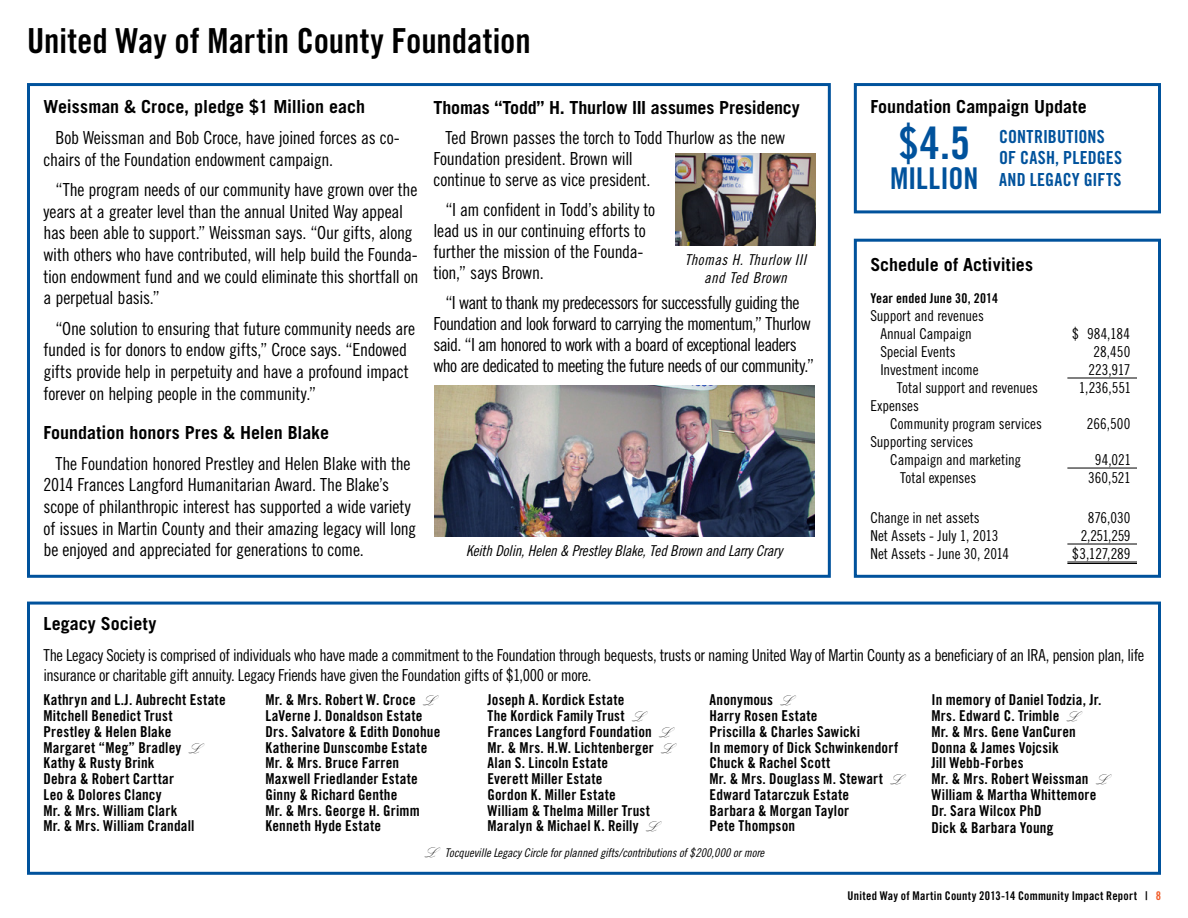
<style>
.page{position:relative;width:1188px;height:918px;background:#fff}
.page>*{position:absolute;margin:0;border:0;box-sizing:border-box;transform-origin:0 0}
.t1{font:45px "Trade Gothic Bold Cond Twenty";color:#00529c}
.t2{font:34.5px "Trade Gothic Bold Cond Twenty";color:#000}
.t3{font:30px "Trade Gothic Bold Cond Twenty";letter-spacing:-.005em;color:#00529c}
.t4{font:18px/21.6px "Trade Gothic Cond Eighteen";letter-spacing:-.015em;color:#000}
.t5{font:18px/21px "Trade Gothic Cond Eighteen";letter-spacing:-.035em;color:#000}
.t6{font:700 18px "Trade Gothic";color:#000}
.t7{font:18px/21.6px "Trade Gothic Bold Cond Twenty";letter-spacing:.01em;color:#00529c}
.t8{font:16.5px/19.8px "Trade Gothic Cond Eighteen";letter-spacing:-.03em;color:#000}
.t9{font:15px/15.8px "Trade Gothic Bold Cond Twenty";letter-spacing:.01em;color:#000}
.t10{font:15px/18px "Trade Gothic Cond Eighteen";letter-spacing:-.005em;color:#000}
.t11{font:15px "Trade Gothic Cond Eighteen Obl";letter-spacing:-.005em;color:#000}
.t12{font:15px/18px "Trade Gothic Cond Eighteen Obl";letter-spacing:.025em;color:#000;text-align:center}
.t13{font:13.5px "Trade Gothic Bold Cond Twenty";letter-spacing:.015em;color:#000}
.t14{font:12px "Trade Gothic Cond Eighteen Obl";letter-spacing:-.01em;color:#000}
.t15{font:12px "Trade Gothic Bold Cond Twenty";letter-spacing:.02em;color:#000}
.s1{font-family:"Kunstler Script";font-size:14.25px}
.s2{color:#f15d2a}
</style>
<div class="page">
<div style="left:27px;top:602px;width:1134px;height:273px;border:3px solid #00529c"></div>
<div style="left:854px;top:83px;width:307px;height:130px;border:3px solid #00529c"></div>
<div style="left:27px;top:83px;width:804px;height:495px;border:3px solid #00529c"></div>
<img style="left:434px;top:386px;width:380px;height:150px">
<img style="left:675px;top:154px;width:141px;height:92px">
<div style="left:854px;top:239px;width:307px;height:339px;border:3px solid #00529c"></div>
<hr style="left:1067px;top:378px;width:70px;height:1px;background:#000">
<hr style="left:1067px;top:468px;width:70px;height:1px;background:#000">
<hr style="left:1067px;top:562px;width:70px;height:1px;background:#000">
<hr style="left:1067px;top:563px;width:70px;height:1px;background:#000">
<hr style="left:1067px;top:544px;width:70px;height:1px;background:#000">
<h2 class="t2" style="left:27px;top:20px;width:505px">United Way of Martin County Foundation</h2>
<p class="t6" style="left:44px;top:96px;width:323px">Weissman &amp; Croce, pledge $1 Million each</p>
<p class="t4" style="left:44px;top:127px;width:358px;text-indent:12px">Bob Weissman and Bob Croce, have joined forces as co&shy;chairs of the Foundation endowment campaign.</p>
<p class="t4" style="left:44px;top:179px;width:377px;text-indent:12px">“The program needs of our community have grown over the years at a greater level than the annual United Way appeal has been able to support.” Weissman says. “Our gifts, along with others who have contributed, will help build the Founda&shy;tion endowment fund and we could eliminate this shortfall on a perpetual basis.”</p>
<p class="t4" style="left:44px;top:317px;width:373px;text-indent:12px">“One solution to ensuring that future community needs are funded is for donors to endow gifts,” Croce says. “Endowed gifts provide help in perpetuity and have a profound impact forever on helping people in the community.”</p>
<p class="t6" style="left:44px;top:422px;width:287px">Foundation honors Pres &amp; Helen Blake</p>
<p class="t4" style="left:44px;top:452px;width:374px;text-indent:12px">The Foundation honored Prestley and Helen Blake with the 2014 Frances Langford Humanitarian Award. The Blake’s scope of philanthropic interest has supported a wide variety of issues in Martin County and their amazing legacy will long be enjoyed and appreciated for generations to come.</p>
<p class="t6" style="left:870px;top:96px;width:218px">Foundation Campaign Update</p>
<p class="t7" style="left:999px;top:125px;width:125px">CONTRIBUTIONS<br>OF CASH, PLEDGES<br>AND LEGACY GIFTS</p>
<p class="t6" style="left:433px;top:96px;width:368px">Thomas “Todd” H. Thurlow III assumes Presidency</p>
<p class="t4" style="left:433px;top:127px;width:353px;line-height:21px;text-indent:12px">Ted Brown passes the torch to Todd Thurlow as the new<br>Foundation president. Brown will<br>continue to serve as vice president.</p>
<p class="t4" style="left:433px;top:199px;width:223px;line-height:21px;text-indent:12px">“I am confident in Todd’s ability to lead us in our continuing efforts to further the mission of the Founda&shy;tion,” says Brown.</p>
<p class="t5" style="left:433px;top:292px;width:382px;text-indent:12px">“I want to thank my predecessors for successfully guiding the Foundation and look forward to carrying the momentum,” Thurlow said. “I am honored to work with a board of exceptional leaders who are dedicated to meeting the future needs of our community.”</p>
<h1 class="t1" style="left:899px;top:116px;width:73px">$4.5</h1>
<h3 class="t3" style="left:890px;top:160px;width:90px">MILLION</h3>
<p class="t12" style="left:685px;top:251px;width:123px">Thomas H. Thurlow III and Ted Brown</p>
<p class="t6" style="left:870px;top:253px;width:164px">Schedule of Activities</p>
<p class="t13" style="left:870px;top:290px;width:129px">Year ended June 30, 2014</p>
<p class="t10" style="left:870px;top:306px;width:115px;text-align:center">Support and revenues<br>Annual Campaign</p>
<p class="t10" style="left:1072px;top:324px;width:59px">$ 984,184</p>
<p class="t10" style="left:880px;top:342px;width:77px">Special Events</p>
<p class="t10" style="left:1094px;top:342px;width:38px">28,450</p>
<p class="t10" style="left:880px;top:360px;width:100px">Investment income</p>
<p class="t10" style="left:1089px;top:360px;width:43px">223,917</p>
<p class="t10" style="left:897px;top:378px;width:142px">Total support and revenues</p>
<p class="t10" style="left:1079px;top:378px;width:54px">1,236,551</p>
<p class="t10" style="left:890px;top:396px;width:153px;text-indent:-20px">Expenses<br>Community program services</p>
<p class="t10" style="left:1087px;top:414px;width:45px">266,500</p>
<p class="t11" style="left:466px;top:542px;width:318px">Keith Dolin, Helen &amp; Prestley Blake, Ted Brown and Larry Crary</p>
<p class="t10" style="left:890px;top:432px;width:132px;text-indent:-20px">Supporting services<br>Campaign and marketing</p>
<p class="t10" style="left:1095px;top:450px;width:38px">94,021</p>
<p class="t10" style="left:900px;top:468px;width:77px">Total expenses</p>
<p class="t10" style="left:1088px;top:468px;width:44px">360,521</p>
<p class="t10" style="left:870px;top:508px;width:111px">Change in net assets</p>
<p class="t10" style="left:1088px;top:508px;width:44px">876,030</p>
<p class="t10" style="left:870px;top:526px;width:130px">Net Assets - July 1, 2013</p>
<p class="t10" style="left:1081px;top:526px;width:51px">2,251,259</p>
<p class="t10" style="left:870px;top:544px;width:140px">Net Assets - June 30, 2014</p>
<p class="t10" style="left:1072px;top:544px;width:60px">$3,127,289</p>
<p class="t6" style="left:44px;top:613px;width:114px">Legacy Society</p>
<p class="t8" style="left:44px;top:645px;width:1102px">The Legacy Society is comprised of individuals who have made a commitment to the Foundation through bequests, trusts or naming United Way of Martin County as a beneficiary of an IRA, pension plan, life insurance or charitable gift annuity. Legacy Friends have given the Foundation gifts of $1,000 or more.</p>
<p class="t9" style="left:44px;top:692px;width:184px">Kathryn and L.J. Aubrecht Estate<br>Mitchell Benedict Trust<br>Prestley &amp; Helen Blake<br>Margaret “Meg” Bradley <span class="s1">L<br></span>Kathy &amp; Rusty Brink<br>Debra &amp; Robert Carttar<br>Leo &amp; Dolores Clancy<br>Mr. &amp; Mrs. William Clark<br>Mr. &amp; Mrs. William Crandall</p>
<p class="t9" style="left:266px;top:692px;width:176px">Mr. &amp; Mrs. Robert W. Croce <span class="s1">L<br></span>LaVerne J. Donaldson Estate<br>Drs. Salvatore &amp; Edith Donohue<br>Katherine Dunscombe Estate<br>Mr. &amp; Mrs. Bruce Farren<br>Maxwell Friedlander Estate<br>Ginny &amp; Richard Genthe<br>Mr. &amp; Mrs. George H. Grimm<br>Kenneth Hyde Estate</p>
<p class="t9" style="left:488px;top:692px;width:185px">Joseph A. Kordick Estate<br>The Kordick Family Trust <span class="s1">L<br></span>Frances Langford Foundation <span class="s1">L<br></span>Mr. &amp; Mrs. H.W. Lichtenberger <span class="s1">L<br></span>Alan S. Lincoln Estate<br>Everett Miller Estate<br>Gordon K. Miller Estate<br>William &amp; Thelma Miller Trust<br>Maralyn &amp; Michael K. Reilly <span class="s1">L</span></p>
<p class="t9" style="left:709px;top:692px;width:192px">Anonymous <span class="s1">L<br></span>Harry Rosen Estate<br>Priscilla &amp; Charles Sawicki<br>In memory of Dick Schwinkendorf<br>Chuck &amp; Rachel Scott<br>Mr. &amp; Mrs. Douglass M. Stewart <span class="s1">L<br></span>Edward Tatarczuk Estate<br>Barbara &amp; Morgan Taylor<br>Pete Thompson</p>
<p class="t9" style="left:931px;top:692px;width:176px">In memory of Daniel Todzia, Jr.<br>Mrs. Edward C. Trimble <span class="s1">L<br></span>Mr. &amp; Mrs. Gene VanCuren<br>Donna &amp; James Vojcsik<br>Jill Webb-Forbes<br>Mr. &amp; Mrs. Robert Weissman <span class="s1">L<br></span>William &amp; Martha Whittemore<br>Dr. Sara Wilcox PhD</p>
<p class="t9" style="left:932px;top:819px;width:123px">Dick &amp; Barbara Young</p>
<p class="t14" style="left:424px;top:846px;width:342px"><span class="s1">L</span> Tocqueville Legacy Circle for planned gifts/contributions of $200,000 or more</p>
<p class="t15" style="left:848px;top:889px;width:315px">United Way of Martin County 2013-14 Community Impact Report | <span class="s2">8</span></p>
</div>
